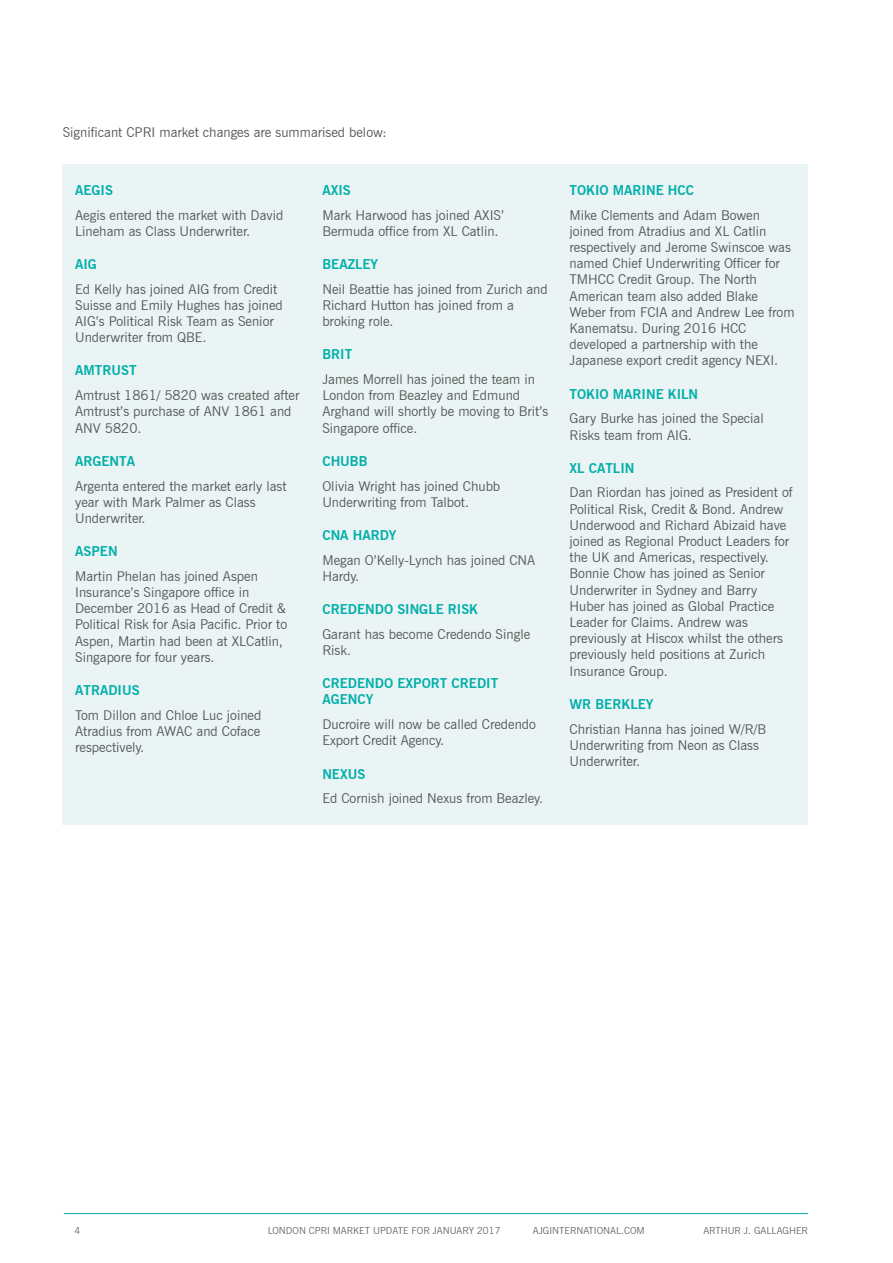
<style>
.page{position:relative;width:893px;height:1263px;background:#fff}
.page>*{position:absolute;margin:0;border:0;box-sizing:border-box;transform-origin:0 0}
.t1{font:13.5px/16.2px "News Gothic BT";color:#575756}
.t2{font:700 13.5px/16.2px "News Gothic BT";color:#00afaa}
.t3{font:9.75px "News Gothic BT";color:#636a70}
</style>
<div class="page">
<hr style="left:64px;top:1213px;width:744px;height:1px;background:#00afaa">
<div style="left:63px;top:164px;width:745px;height:661px;background:#eaf4f4"></div>
<p class="t1" style="left:63px;top:124px;width:325px">Significant CPRI market changes are summarised below:</p>
<p class="t2" style="left:75px;top:182px;width:39px">AEGIS</p>
<p class="t1" style="left:75px;top:207px;width:210px">Aegis entered the market with David<br>Lineham as Class Underwriter.</p>
<p class="t2" style="left:75px;top:256px;width:23px">AIG</p>
<p class="t1" style="left:75px;top:281px;width:209px">Ed Kelly has joined AIG from Credit<br>Suisse and Emily Hughes has joined<br>AIG’s Political Risk Team as Senior<br>Underwriter from QBE.</p>
<p class="t2" style="left:75px;top:362px;width:63px">AMTRUST</p>
<p class="t1" style="left:75px;top:387px;width:226px">Amtrust 1861/ 5820 was created after<br>Amtrust’s purchase of ANV 1861 and<br>ANV 5820.</p>
<p class="t2" style="left:75px;top:453px;width:62px">ARGENTA</p>
<p class="t1" style="left:75px;top:477px;width:213px">Argenta entered the market early last year with Mark Palmer as Class<br>Underwriter.</p>
<p class="t2" style="left:75px;top:543px;width:44px">ASPEN</p>
<p class="t1" style="left:75px;top:568px;width:213px">Martin Phelan has joined Aspen Insurance’s Singapore office in December 2016 as Head of Credit &amp; Political Risk for Asia Pacific. Prior to Aspen, Martin had been at XLCatlin, Singapore for four years.</p>
<p class="t2" style="left:75px;top:682px;width:66px">ATRADIUS</p>
<p class="t1" style="left:75px;top:707px;width:188px;text-align:justify">Tom Dillon and Chloe Luc joined Atradius from AWAC and Coface respectively.</p>
<p class="t2" style="left:322px;top:182px;width:30px">AXIS</p>
<p class="t1" style="left:322px;top:207px;width:183px">Mark Harwood has joined AXIS’<br>Bermuda office from XL Catlin.</p>
<p class="t2" style="left:322px;top:256px;width:57px">BEAZLEY</p>
<p class="t1" style="left:322px;top:281px;width:227px">Neil Beattie has joined from Zurich and<br>Richard Hutton has joined from a broking role.</p>
<p class="t2" style="left:322px;top:346px;width:31px">BRIT</p>
<p class="t1" style="left:322px;top:371px;width:227px">James Morrell has joined the team in<br>London from Beazley and Edmund<br>Arghand will shortly be moving to Brit’s<br>Singapore office.</p>
<p class="t2" style="left:322px;top:453px;width:47px">CHUBB</p>
<p class="t1" style="left:322px;top:477px;width:179px">Olivia Wright has joined Chubb<br>Underwriting from Talbot.</p>
<p class="t2" style="left:322px;top:527px;width:76px">CNA HARDY</p>
<p class="t1" style="left:322px;top:552px;width:215px">Megan O’Kelly-Lynch has joined CNA<br>Hardy.</p>
<p class="t2" style="left:322px;top:601px;width:157px">CREDENDO SINGLE RISK</p>
<p class="t1" style="left:322px;top:626px;width:209px">Garant has become Credendo Single<br>Risk.</p>
<p class="t2" style="left:322px;top:675px;width:177px">CREDENDO EXPORT CREDIT<br>AGENCY</p>
<p class="t1" style="left:322px;top:716px;width:215px">Ducroire will now be called Credendo<br>Export Credit Agency.</p>
<p class="t2" style="left:322px;top:765px;width:44px">NEXUS</p>
<p class="t1" style="left:322px;top:790px;width:222px">Ed Cornish joined Nexus from Beazley.</p>
<p class="t2" style="left:570px;top:182px;width:126px">TOKIO MARINE HCC</p>
<p class="t1" style="left:570px;top:207px;width:226px">Mike Clements and Adam Bowen joined from Atradius and XL Catlin respectively and Jerome Swinscoe was named Chief Underwriting Officer for<br>TMHCC Credit Group. The North<br>American team also added Blake<br>Weber from FCIA and Andrew Lee from<br>Kanematsu. During 2016 HCC developed a partnership with the<br>Japanese export credit agency NEXI.</p>
<p class="t2" style="left:570px;top:386px;width:130px">TOKIO MARINE KILN</p>
<p class="t1" style="left:570px;top:410px;width:196px">Gary Burke has joined the Special<br>Risks team from AIG.</p>
<p class="t2" style="left:570px;top:460px;width:66px">XL CATLIN</p>
<p class="t1" style="left:570px;top:484px;width:224px">Dan Riordan has joined as President of Political Risk, Credit &amp; Bond. Andrew Underwood and Richard Abizaid have joined as Regional Product Leaders for the UK and Americas, respectively.<br>Bonnie Chow has joined as Senior Underwriter in Sydney and Barry Huber has joined as Global Practice Leader for Claims. Andrew was previously at Hiscox whilst the others previously held positions at Zurich Insurance Group.</p>
<p class="t2" style="left:570px;top:696px;width:85px">WR BERKLEY</p>
<p class="t1" style="left:570px;top:720px;width:198px">Christian Hanna has joined W/R/B<br>Underwriting from Neon as Class<br>Underwriter.</p>
<p class="t3" style="left:74px;top:1224px;width:7px">4</p>
<p class="t3" style="left:268px;top:1224px;width:234px">LONDON CPRI MARKET UPDATE FOR JANUARY 2017</p>
<p class="t3" style="left:533px;top:1224px;width:113px">AJGINTERNATIONAL.COM</p>
<p class="t3" style="left:703px;top:1224px;width:106px">ARTHUR J. GALLAGHER</p>
</div>
